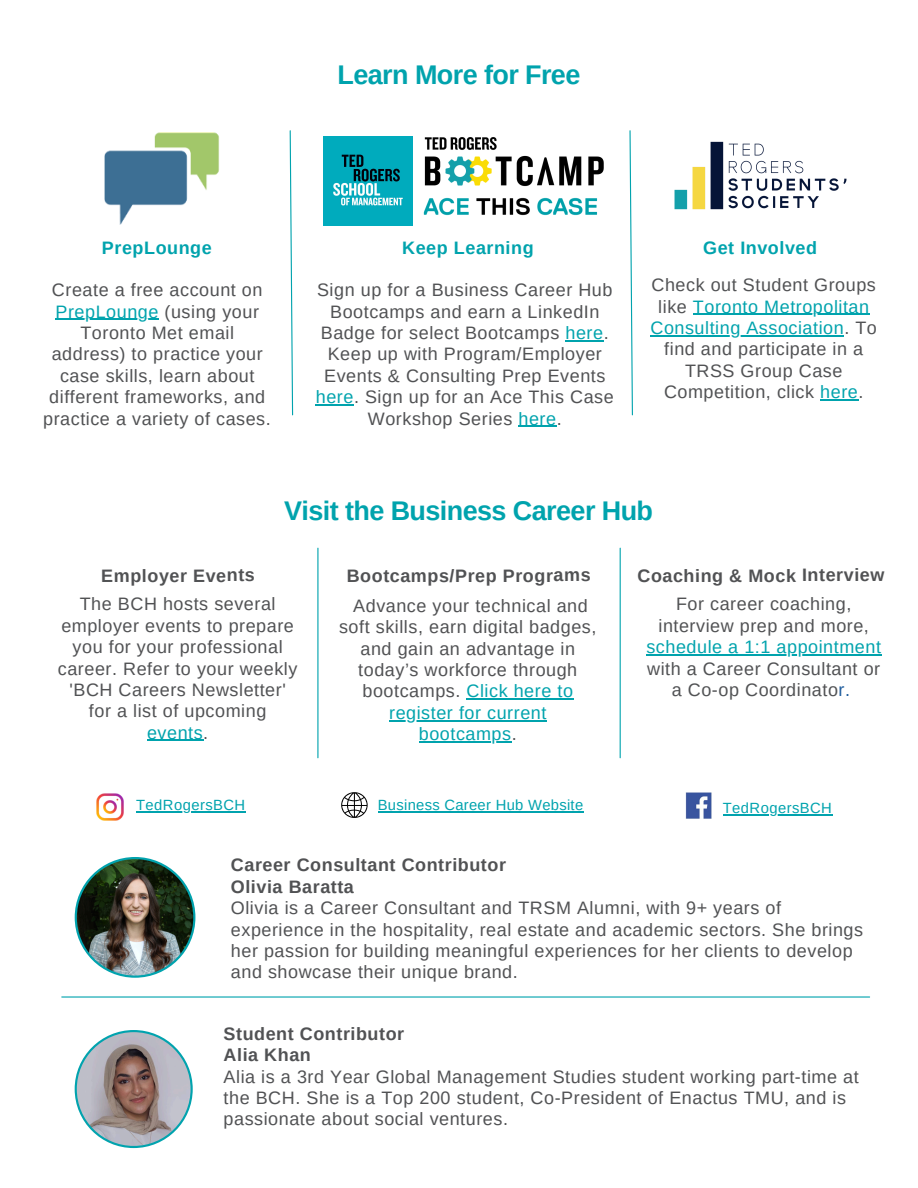
<style>
.page{position:relative;width:918px;height:1188px;background:#fff}
.page>*{position:absolute;margin:0;border:0;box-sizing:border-box;transform-origin:0 0}
.t1{font:700 27px "Arimo";letter-spacing:-.02em;color:#00a3ad}
.t2{font:18px/21.3px "Arimo";letter-spacing:.03em;color:#515254;text-align:center}
.t3{font:700 18px "Arimo";letter-spacing:.025em;color:#515254}
.t4{font:700 18px "Arimo";letter-spacing:.03em;color:#00a3ad}
.t5{font:18px/21.3px "Arimo";letter-spacing:.03em;color:#00a3ad;text-align:center}
.t6{font:14.7px "Arimo";letter-spacing:.03em;color:#01a3ae}
.s1{color:#00a3ad}
.s2{color:#215e9e}
.s3{color:#515254}
.s4{font-weight:700}
</style>
<div class="page">
<svg style="left:629px;top:130px;width:4px;height:286px"></svg>
<img style="left:104px;top:132px;width:115px;height:93px">
<svg style="left:289px;top:130px;width:5px;height:286px"></svg>
<img style="left:674px;top:141px;width:173px;height:69px">
<img style="left:424px;top:137px;width:180px;height:37px">
<img style="left:423px;top:147px;width:177px;height:69px">
<img style="left:324px;top:137px;width:89px;height:89px">
<hr style="left:56px;top:319px;width:103px;height:1px;background:#00a3ad">
<hr style="left:566px;top:340px;width:38px;height:1px;background:#00a3ad">
<hr style="left:316px;top:404px;width:38px;height:1px;background:#00a3ad">
<hr style="left:519px;top:426px;width:38px;height:1px;background:#00a3ad">
<hr style="left:693px;top:314px;width:177px;height:1px;background:#00a3ad">
<hr style="left:651px;top:335px;width:193px;height:1px;background:#00a3ad">
<hr style="left:820px;top:399px;width:38px;height:1px;background:#00a3ad">
<hr style="left:62px;top:996px;width:808px;height:2px;background:#01a3ae">
<svg style="left:75px;top:1030px;width:118px;height:118px"></svg>
<img style="left:75px;top:857px;width:120px;height:121px">
<hr style="left:147px;top:740px;width:56px;height:1px;background:#00a3ad">
<hr style="left:646px;top:654px;width:236px;height:1px;background:#00a3ad">
<hr style="left:467px;top:699px;width:107px;height:1px;background:#00a3ad">
<hr style="left:389px;top:720px;width:158px;height:1px;background:#00a3ad">
<hr style="left:419px;top:741px;width:93px;height:1px;background:#00a3ad">
<hr style="left:620px;top:548px;width:1px;height:210px;background:#01a3ae">
<hr style="left:317px;top:548px;width:1px;height:210px;background:#01a3ae">
<svg style="left:341px;top:792px;width:27px;height:26px"></svg>
<img style="left:96px;top:793px;width:28px;height:28px">
<img style="left:686px;top:793px;width:26px;height:26px">
<hr style="left:136px;top:811px;width:110px;height:1px;background:#01a3ae">
<hr style="left:723px;top:815px;width:109px;height:1px;background:#01a3ae">
<hr style="left:378px;top:812px;width:206px;height:1px;background:#01a3ae">
<p class="t1" style="left:338px;top:59px;width:244px">Learn More for Free</p>
<p class="t4" style="left:102px;top:237px;width:111px">PrepLounge</p>
<h2 class="t4" style="left:402px;top:237px;width:133px">Keep Learning</h2>
<p class="t4" style="left:703px;top:237px;width:115px">Get Involved</p>
<h1 class="t2" style="left:652px;top:274px;width:226px">Check out Student Groups like <span class="s1">Toronto Metropolitan</span></h1>
<h3 class="t2" style="left:651px;top:317px;width:228px"><span class="s1">Consulting Association</span>. To find and participate in a<br>TRSS Group Case<br>Competition, click <span class="s1">here</span>.</h3>
<p class="t2" style="left:316px;top:279px;width:299px">Sign up for a Business Career Hub<br>Bootcamps and earn a LinkedIn<br>Badge for select Bootcamps <span class="s1">here</span>.<br>Keep up with Program/Employer<br>Events &amp; Consulting Prep Events <span class="s1">here</span>. Sign up for an Ace This Case<br>Workshop Series <span class="s1">here</span>.</p>
<p class="t2" style="left:52px;top:279px;width:212px">Create a free account on</p>
<h2 class="t2" style="left:43px;top:301px;width:229px"><span class="s1">PrepLounge</span> (using your<br>Toronto Met email address) to practice your case skills, learn about different frameworks, and practice a variety of cases.</h2>
<p class="t1" style="left:284px;top:496px;width:370px">Visit the Business Career Hub</p>
<p class="t3" style="left:101px;top:565px;width:155px">Employer Events</p>
<p class="t3" style="left:347px;top:566px;width:246px">Bootcamps/Prep Programs</p>
<p class="t3" style="left:637px;top:565px;width:248px">Coaching &amp; Mock Interview</p>
<p class="t2" style="left:658px;top:593px;width:212px">For career coaching, interview prep and more,</p>
<h3 class="t2" style="left:646px;top:636px;width:236px"><span class="s1">schedule a 1:1 appointment </span>with a Career Consultant or a Co-op Coordinato<span class="s2">r.</span></h3>
<p class="t2" style="left:58px;top:593px;width:241px">The BCH hosts several employer events to prepare you for your professional career. Refer to your weekly 'BCH Careers Newsletter' for a list of upcoming <span class="s1">events</span>.</p>
<p class="t2" style="left:339px;top:595px;width:259px">Advance your technical and soft skills, earn digital badges, and gain an advantage in today’s workforce through bootcamps. <span class="s1">Click here to</span></p>
<h3 class="t5" style="left:389px;top:702px;width:159px">register for current bootcamps<span class="s3">.</span></h3>
<p class="t6" style="left:136px;top:797px;width:111px">TedRogersBCH</p>
<p class="t6" style="left:378px;top:797px;width:207px">Business Career Hub Website</p>
<p class="t6" style="left:723px;top:800px;width:111px">TedRogersBCH</p>
<h2 class="t2" style="left:231px;top:855px;width:634px;text-align:left"><span class="s4">Career Consultant Contributor<br>Olivia Baratta<br></span>Olivia is a Career Consultant and TRSM Alumni, with 9+ years of experience in the hospitality, real estate and academic sectors. She brings her passion for building meaningful experiences for her clients to develop and showcase their unique brand.</h2>
<h3 class="t2" style="left:224px;top:1023px;width:637px;text-align:left"><span class="s4">Student Contributor<br>Alia Khan<br></span>Alia is a 3rd Year Global Management Studies student working part-time at the BCH. She is a Top 200 student, Co-President of Enactus TMU, and is passionate about social ventures.</h3>
</div>
